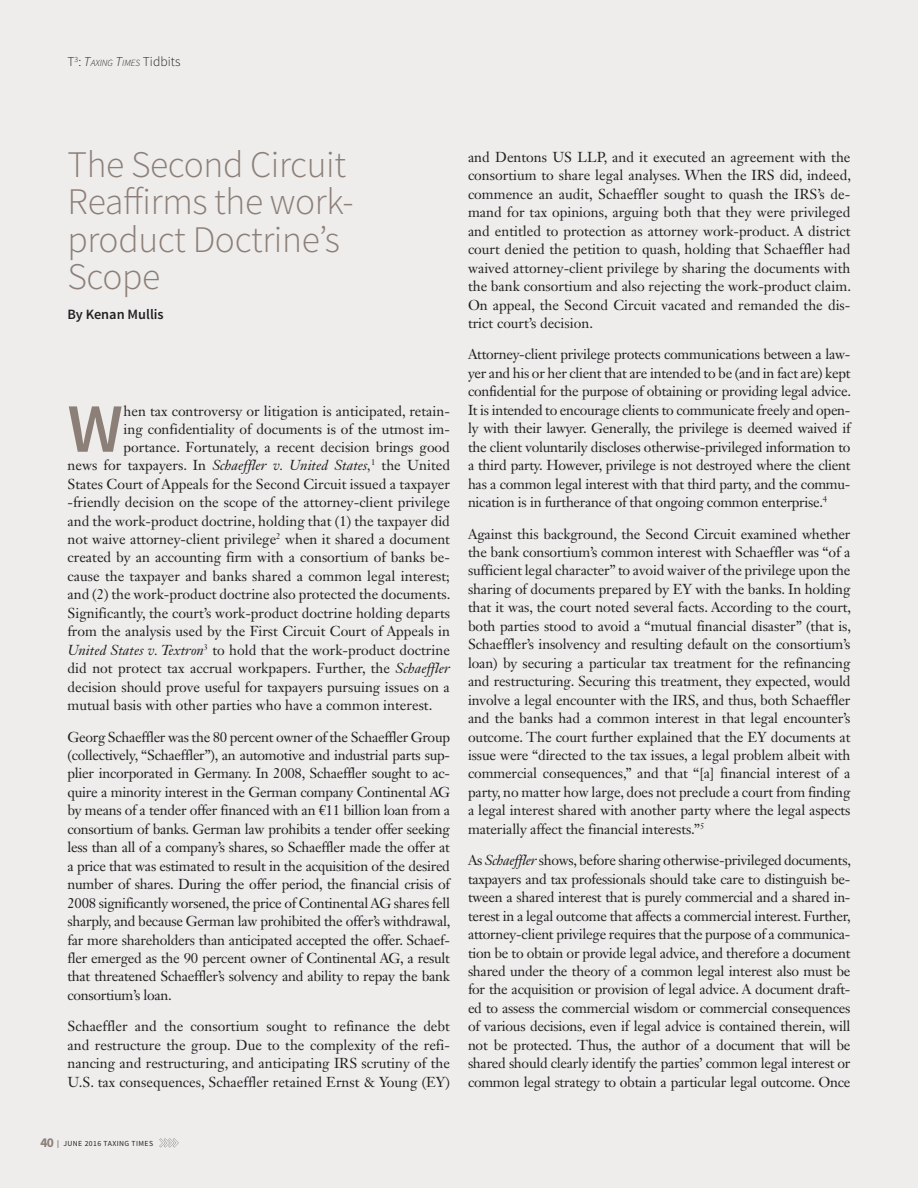
<style>
.page{position:relative;width:918px;height:1188px;background:#eeedec}
.page>*{position:absolute;margin:0;border:0;box-sizing:border-box;transform-origin:0 0}
.t1{font:600 69.3px "Source Sans Pro";color:#8c7f77}
.t2{font:300 37.5px/37.5px "Source Sans Pro";letter-spacing:-.01em;color:#8c7f77}
.t3{font:14.25px/18.5px "Janson Text LT Std";color:#231f20;text-align:justify}
.t4{font:600 14.25px "Source Sans Pro";color:#231f20}
.t5{font:300 13.5px "Source Sans Pro";color:#231f20}
.t6{font:7.8px "Source Sans Pro";letter-spacing:.05em;color:#231f20}
.s1{font-style:italic}
.s2{font-style:italic;font-size:9.45px}
.s3{font-weight:700;font-size:13.5px;color:#8c7f77}
</style>
<div class="page">
<svg style="left:159px;top:1138px;width:20px;height:9px"></svg>
<p class="t5" style="left:68px;top:54px;width:114px">T<sup>3</sup>: <span class="s1">T</span><span class="s2">AXING</span> <span class="s1">T</span><span class="s2">IMES</span> Tidbits</p>
<h2 class="t2" style="left:68px;top:146px;width:288px">The Second Circuit<br>Reaffirms the work&shy;product Doctrine’s<br>Scope</h2>
<p class="t4" style="left:68px;top:305px;width:98px">By Kenan Mullis</p>
<h1 class="t1" style="left:68px;top:385px;width:57px">W</h1>
<p class="t3" style="left:124px;top:401px;width:328px">hen tax controversy or litigation is anticipated, retain‑</p>
<p class="t3" style="left:124px;top:419px;width:328px">ing confidentiality of documents is of the utmost im‑</p>
<p class="t3" style="left:124px;top:437px;width:328px">portance. Fortunately, a recent decision brings good</p>
<p class="t3" style="left:67px;top:456px;width:384px">news for taxpayers. In <span class="s1">Schaeffler v. United States,</span><sup>1</sup> the United</p>
<p class="t3" style="left:67px;top:474px;width:384px">States Court of Appeals for the Second Circuit issued a taxpayer</p>
<p class="t3" style="left:67px;top:493px;width:384px">‑friendly decision on the scope of the attorney‑client privilege</p>
<p class="t3" style="left:67px;top:511px;width:384px">and the work‑product doctrine, holding that (1) the taxpayer did</p>
<p class="t3" style="left:67px;top:530px;width:384px">not waive attorney‑client privilege<sup>2</sup> when it shared a document</p>
<p class="t3" style="left:67px;top:548px;width:384px">created by an accounting firm with a consortium of banks be‑</p>
<p class="t3" style="left:67px;top:567px;width:384px">cause the taxpayer and banks shared a common legal interest;</p>
<p class="t3" style="left:67px;top:585px;width:385px">and (2) the work‑product doctrine also protected the documents.</p>
<p class="t3" style="left:67px;top:604px;width:384px">Significantly, the court’s work‑product doctrine holding departs</p>
<p class="t3" style="left:67px;top:622px;width:384px">from the analysis used by the First Circuit Court of Appeals in</p>
<p class="t3" style="left:67px;top:641px;width:384px"><span class="s1">United States v. Textron</span><sup>3</sup> to hold that the work‑product doctrine</p>
<p class="t3" style="left:67px;top:659px;width:384px">did not protect tax accrual workpapers. Further, the <span class="s1">Schaeffler</span></p>
<p class="t3" style="left:67px;top:677px;width:384px">decision should prove useful for taxpayers pursuing issues on a</p>
<p class="t3" style="left:67px;top:696px;width:366px">mutual basis with other parties who have a common interest.</p>
<p class="t3" style="left:67px;top:727px;width:385px">Georg Schaeffler was the 80 percent owner of the Schaeffler Group (collectively, “Schaeffler”), an automotive and industrial parts sup‑ plier incorporated in Germany. In 2008, Schaeffler sought to ac‑ quire a minority interest in the German company Continental AG by means of a tender offer financed with an €11 billion loan from a consortium of banks. German law prohibits a tender offer seeking less than all of a company’s shares, so Schaeffler made the offer at a price that was estimated to result in the acquisition of the desired number of shares. During the offer period, the financial crisis of 2008 significantly worsened, the price of Continental AG shares fell sharply, and because German law prohibited the offer’s withdrawal, far more shareholders than anticipated accepted the offer. Schaef‑ fler emerged as the 90 percent owner of Continental AG, a result that threatened Schaeffler’s solvency and ability to repay the bank consortium’s loan.</p>
<p class="t3" style="left:67px;top:1017px;width:384px">Schaeffler and the consortium sought to refinance the debt and restructure the group. Due to the complexity of the refi‑ nancing and restructuring, and anticipating IRS scrutiny of the U.S. tax consequences, Schaeffler retained Ernst &amp; Young (EY)</p>
<p class="t3" style="left:468px;top:148px;width:385px">and Dentons US LLP, and it executed an agreement with the consortium to share legal analyses. When the IRS did, indeed, commence an audit, Schaeffler sought to quash the IRS’s de‑ mand for tax opinions, arguing both that they were privileged and entitled to protection as attorney work‑product. A district court denied the petition to quash, holding that Schaeffler had waived attorney‑client privilege by sharing the documents with the bank consortium and also rejecting the work‑product claim.<br>On appeal, the Second Circuit vacated and remanded the dis‑ trict court’s decision.</p>
<p class="t3" style="left:468px;top:345px;width:385px">Attorney‑client privilege protects communications between a law‑ yer and his or her client that are intended to be (and in fact are) kept confidential for the purpose of obtaining or providing legal advice.<br>It is intended to encourage clients to communicate freely and open‑ ly with their lawyer. Generally, the privilege is deemed waived if the client voluntarily discloses otherwise‑privileged information to a third party. However, privilege is not destroyed where the client has a common legal interest with that third party, and the commu‑ nication is in furtherance of that ongoing common enterprise.<sup>4</sup></p>
<p class="t3" style="left:468px;top:524px;width:385px">Against this background, the Second Circuit examined whether the bank consortium’s common interest with Schaeffler was “of a sufficient legal character” to avoid waiver of the privilege upon the sharing of documents prepared by EY with the banks. In holding that it was, the court noted several facts. According to the court, both parties stood to avoid a “mutual financial disaster” (that is, Schaeffler’s insolvency and resulting default on the consortium’s loan) by securing a particular tax treatment for the refinancing and restructuring. Securing this treatment, they expected, would involve a legal encounter with the IRS, and thus, both Schaeffler and the banks had a common interest in that legal encounter’s outcome. The court further explained that the EY documents at issue were “directed to the tax issues, a legal problem albeit with commercial consequences,” and that “[a] financial interest of a party, no matter how large, does not preclude a court from finding a legal interest shared with another party where the legal aspects materially affect the financial interests.”<sup>5</sup></p>
<p class="t3" style="left:468px;top:851px;width:385px">As <span class="s1">Schaeffler</span> shows, before sharing otherwise‑privileged documents, taxpayers and tax professionals should take care to distinguish be‑ tween a shared interest that is purely commercial and a shared in‑ terest in a legal outcome that affects a commercial interest. Further, attorney‑client privilege requires that the purpose of a communica‑ tion be to obtain or provide legal advice, and therefore a document shared under the theory of a common legal interest also must be for the acquisition or provision of legal advice. A document draft‑ ed to assess the commercial wisdom or commercial consequences of various decisions, even if legal advice is contained therein, will not be protected. Thus, the author of a document that will be shared should clearly identify the parties’ common legal interest or common legal strategy to obtain a particular legal outcome. Once</p>
<p class="t6" style="left:40px;top:1138px;width:114px"><span class="s3">40</span> | JUNE 2016 TAXING TIMES</p>
</div>
